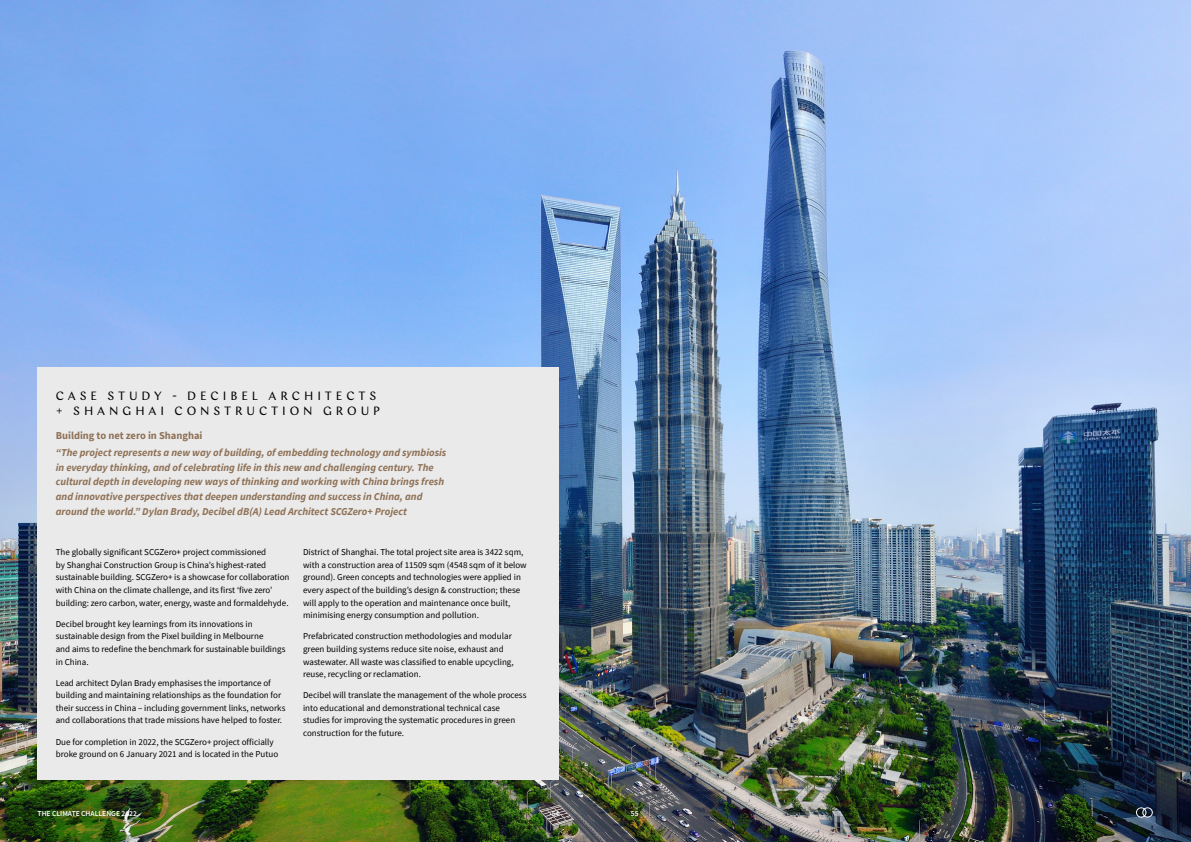
<style>
.page{position:relative;width:1191px;height:842px;background:#fff}
.page>*{position:absolute;margin:0;border:0;box-sizing:border-box;transform-origin:0 0}
.t1{font:12px/15px "Chap";letter-spacing:.325em;color:#000}
.t2{font:italic 700 10.5px/14.7px "Source Sans Pro";color:#8f7256}
.t3{font:700 10.5px "Source Sans Pro";color:#8f7256}
.t4{font:9px/12.6px "Source Sans Pro";color:#000}
.t5{font:600 7.5px "Source Sans Pro";color:#fff}
</style>
<div class="page">
<img style="left:0;top:0;width:1191px;height:842px">
<div style="left:37px;top:367px;width:521px;height:413px;background:#eaeaeb"></div>
<svg style="left:1136px;top:807px;width:16px;height:11px"></svg>
<h1 class="t1" style="left:56px;top:389px;width:326px">CASE STUDY - DECIBEL ARCHITECTS + SHANGHAI CONSTRUCTION GROUP</h1>
<p class="t3" style="left:56px;top:428px;width:148px">Building to net zero in Shanghai</p>
<p class="t2" style="left:56px;top:445px;width:392px">“The project represents a new way of building, of embedding technology and symbiosis in everyday thinking, and of celebrating life in this new and challenging century. The cultural depth in developing new ways of thinking and working with China brings fresh and innovative perspectives that deepen understanding and success in China, and around the world.” Dylan Brady, Decibel dB(A) Lead Architect SCGZero+ Project</p>
<p class="t4" style="left:56px;top:546px;width:235px">The globally significant SCGZero+ project commissioned<br>by Shanghai Construction Group is China’s highest-rated sustainable building. SCGZero+ is a showcase for collaboration with China on the climate challenge, and its first ‘five zero’ building: zero carbon, water, energy, waste and formaldehyde.</p>
<p class="t4" style="left:56px;top:617px;width:231px">Decibel brought key learnings from its innovations in sustainable design from the Pixel building in Melbourne<br>and aims to redefine the benchmark for sustainable buildings in China.</p>
<p class="t4" style="left:56px;top:676px;width:231px">Lead architect Dylan Brady emphasises the importance of building and maintaining relationships as the foundation for their success in China – including government links, networks and collaborations that trade missions have helped to foster.</p>
<p class="t4" style="left:56px;top:735px;width:224px">Due for completion in 2022, the SCGZero+ project officially broke ground on 6 January 2021 and is located in the Putuo</p>
<p class="t4" style="left:303px;top:546px;width:225px">District of Shanghai. The total project site area is 3422 sqm, with a construction area of 11509 sqm (4548 sqm of it below ground). Green concepts and technologies were applied in every aspect of the building’s design &amp; construction; these will apply to the operation and maintenance once built, minimising energy consumption and pollution.</p>
<p class="t4" style="left:303px;top:630px;width:212px">Prefabricated construction methodologies and modular green building systems reduce site noise, exhaust and wastewater. All waste was classified to enable upcycling, reuse, recycling or reclamation.</p>
<p class="t4" style="left:303px;top:689px;width:225px">Decibel will translate the management of the whole process into educational and demonstrational technical case studies for improving the systematic procedures in green construction for the future.</p>
<p class="t5" style="left:38px;top:809px;width:101px">THE CLIMATE CHALLENGE 2022</p>
<p class="t5" style="left:551px;top:809px;width:9px">54</p>
<p class="t5" style="left:631px;top:809px;width:9px">55</p>
</div>
